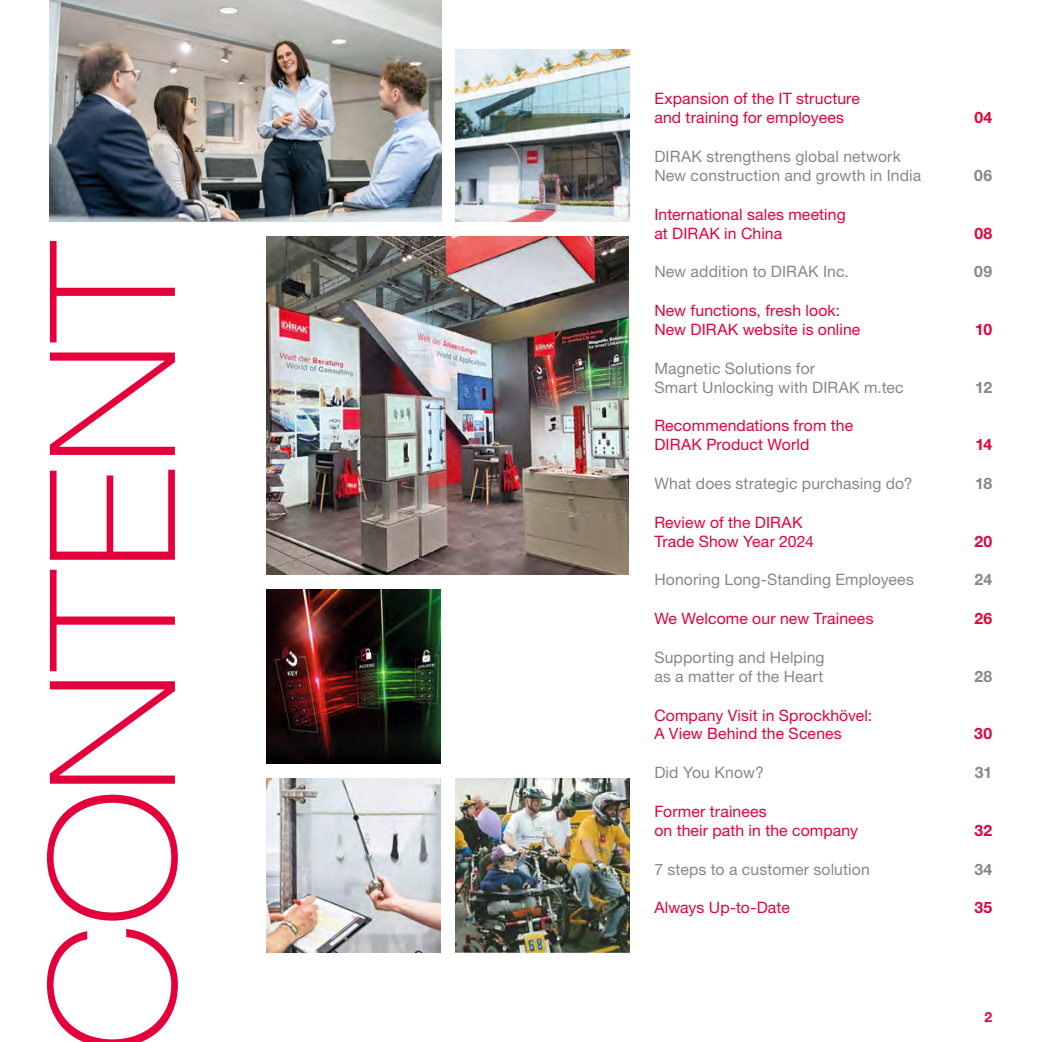
<style>
.page{position:relative;width:1042px;height:1042px;background:#fff}
.page>*{position:absolute;margin:0;border:0;box-sizing:border-box;transform-origin:0 0}
.Head_DE_klein{font:100 175px "Helvetica Neue";letter-spacing:.005em;color:#e4003a;scale:1.06 1}
.Head_DE_klein-2{font:15.75px/18.9px "Helvetica Neue LT Pro";letter-spacing:.01em;color:#e4003a}
.Head_DE_klein-3{font:15.75px/18.9px "Helvetica Neue LT Pro";letter-spacing:.01em;color:#878787}
.Head_DE_klein-4{font:700 15.75px "Helvetica Neue LT Pro";letter-spacing:.03em;color:#e4003a}
.Head_DE_klein-5{font:700 15.75px "Helvetica Neue LT Pro";letter-spacing:.025em;color:#878787}
.t1{font:700 14px "Helvetica Neue LT Pro";color:#e4003a}
</style>
<div class="page">
<img style="left:456px;top:50px;width:173px;height:171px">
<img style="left:267px;top:589px;width:173px;height:174px">
<img style="left:50px;top:0;width:391px;height:221px">
<img style="left:267px;top:237px;width:362px;height:337px">
<img style="left:456px;top:778px;width:173px;height:174px">
<img style="left:267px;top:778px;width:173px;height:174px">
<p class="Head_DE_klein" style="left:-20px;top:1054px;width:771px;rotate:-90deg">CONTENT</p>
<p class="Head_DE_klein-2" style="left:654px;top:89px;width:207px">Expansion of the IT structure and training for employees</p>
<p class="Head_DE_klein-3" style="left:654px;top:146px;width:268px">DIRAK strengthens global network<br>New construction and growth in India</p>
<p class="Head_DE_klein-2" style="left:654px;top:204px;width:193px">International sales meeting at DIRAK in China</p>
<p class="Head_DE_klein-4" style="left:974px;top:108px;width:19px">04</p>
<p class="Head_DE_klein-5" style="left:974px;top:165px;width:20px">06</p>
<p class="Head_DE_klein-4" style="left:974px;top:223px;width:20px">08</p>
<p class="Head_DE_klein-3" style="left:654px;top:262px;width:196px">New addition to DIRAK Inc.</p>
<p class="Head_DE_klein-5" style="left:974px;top:262px;width:20px">09</p>
<p class="Head_DE_klein-2" style="left:654px;top:301px;width:208px">New functions, fresh look:<br>New DIRAK website is online</p>
<p class="Head_DE_klein-4" style="left:975px;top:320px;width:19px">10</p>
<p class="Head_DE_klein-3" style="left:654px;top:358px;width:251px">Magnetic Solutions for<br>Smart Unlocking with DIRAK m.tec</p>
<p class="Head_DE_klein-2" style="left:654px;top:416px;width:200px">Recommendations from the<br>DIRAK Product World</p>
<p class="Head_DE_klein-5" style="left:975px;top:377px;width:19px">12</p>
<p class="Head_DE_klein-4" style="left:975px;top:435px;width:18px">14</p>
<p class="Head_DE_klein-3" style="left:654px;top:473px;width:260px">What does strategic purchasing do?</p>
<p class="Head_DE_klein-5" style="left:975px;top:474px;width:19px">18</p>
<p class="Head_DE_klein-2" style="left:654px;top:512px;width:161px">Review of the DIRAK<br>Trade Show Year 2024</p>
<p class="Head_DE_klein-4" style="left:974px;top:531px;width:20px">20</p>
<p class="Head_DE_klein-3" style="left:654px;top:570px;width:261px">Honoring Long-Standing Employees</p>
<p class="Head_DE_klein-5" style="left:974px;top:570px;width:19px">24</p>
<p class="Head_DE_klein-2" style="left:654px;top:609px;width:221px">We Welcome our new Trainees</p>
<p class="Head_DE_klein-4" style="left:974px;top:609px;width:19px">26</p>
<p class="Head_DE_klein-3" style="left:654px;top:647px;width:172px">Supporting and Helping as a matter of the Heart</p>
<p class="Head_DE_klein-5" style="left:974px;top:666px;width:20px">28</p>
<p class="Head_DE_klein-2" style="left:654px;top:705px;width:219px">Company Visit in Sprockhövel:<br>A View Behind the Scenes</p>
<p class="Head_DE_klein-4" style="left:974px;top:724px;width:20px">30</p>
<p class="Head_DE_klein-3" style="left:654px;top:763px;width:111px">Did You Know?</p>
<p class="Head_DE_klein-5" style="left:975px;top:763px;width:19px">31</p>
<p class="Head_DE_klein-2" style="left:654px;top:801px;width:205px">Former trainees<br>on their path in the company</p>
<p class="Head_DE_klein-4" style="left:974px;top:820px;width:19px">32</p>
<p class="Head_DE_klein-3" style="left:654px;top:859px;width:217px">7 steps to a customer solution</p>
<p class="Head_DE_klein-5" style="left:974px;top:859px;width:20px">34</p>
<p class="Head_DE_klein-2" style="left:654px;top:898px;width:137px">Always Up-to-Date</p>
<p class="Head_DE_klein-4" style="left:974px;top:898px;width:19px">35</p>
<p class="t1" style="left:984px;top:1008px;width:9px">2</p>
</div>
